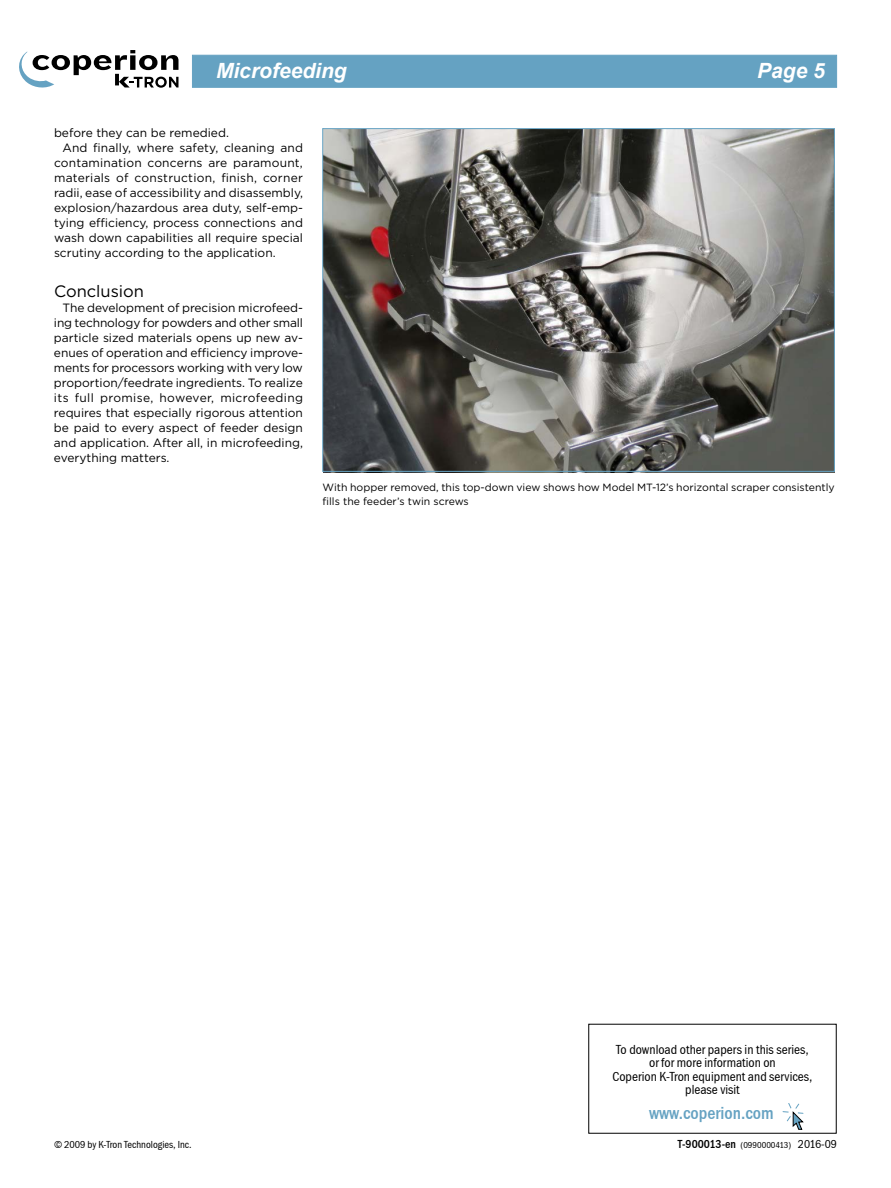
<style>
.page{position:relative;width:891px;height:1188px;background:#fff}
.page>*{position:absolute;margin:0;border:0;box-sizing:border-box;transform-origin:0 0}
.t1{font:italic 700 21px "Arial";color:#fff}
.t2{font:700 18px "Franklin Gothic Cond";color:#65a2c2}
.t3{font:16.5px "Gotham";color:#000}
.t4{font:13.5px/13.5px "Franklin Gothic Cond";color:#000;text-align:center}
.t5{font:12px/15px "Gotham";color:#000;text-align:justify}
.t6{font:12px "Gotham";letter-spacing:.02em;color:#000}
.t7{font:10.5px/13.5px "Gotham";color:#000}
.t8{font:10.5px "Franklin Gothic Cond";color:#000}
.t9{font:9px "Franklin Gothic Cond";color:#000}
.s1{font-weight:700;font-size:12px}
.s2{font-size:12px}
</style>
<div class="page">
<div style="left:192px;top:55px;width:645px;height:33px;background:#65a2c2;border:1px solid #65a2c2"></div>
<svg style="left:19px;top:50px;width:159px;height:38px"></svg>
<svg style="left:783px;top:1103px;width:20px;height:26px"></svg>
<img style="left:324px;top:130px;width:509px;height:340px">
<h1 class="t1" style="left:216px;top:57px;width:132px">Microfeeding</h1>
<h1 class="t1" style="left:757px;top:57px;width:69px">Page 5</h1>
<p class="t5" style="left:54px;top:125px;width:176px">before they can be remedied.</p>
<p class="t5" style="left:63px;top:140px;width:242px">And finally, where safety, cleaning and</p>
<p class="t5" style="left:54px;top:155px;width:250px">contamination concerns are paramount,</p>
<p class="t6" style="left:54px;top:170px;width:251px">materials of construction, finish, corner</p>
<p class="t5" style="left:54px;top:185px;width:251px">radii, ease of accessibility and disassembly,</p>
<p class="t5" style="left:54px;top:200px;width:251px">explosion/hazardous area duty, self-emp-</p>
<p class="t5" style="left:54px;top:215px;width:250px">tying efficiency, process connections and</p>
<p class="t5" style="left:54px;top:230px;width:251px">wash down capabilities all require special</p>
<p class="t5" style="left:54px;top:245px;width:223px">scrutiny according to the application.</p>
<h3 class="t3" style="left:54px;top:281px;width:92px">Conclusion</h3>
<p class="t5" style="left:54px;top:300px;width:251px;text-indent:9px">The development of precision microfeed&shy;ing technology for powders and other small particle sized materials opens up new av&shy;enues of operation and efficiency improve&shy;ments for processors working with very low proportion/feedrate ingredients. To realize its full promise, however, microfeeding requires that especially rigorous attention be paid to every aspect of feeder design and application. After all, in microfeeding, everything matters.</p>
<p class="t7" style="left:323px;top:480px;width:514px">With hopper removed, this top-down view shows how Model MT-12’s horizontal scraper consistently fills the feeder’s twin screws</p>
<p class="t4" style="left:613px;top:1043px;width:201px">To download other papers in this series, or for more information on<br>Coperion K-Tron equipment and services, please visit</p>
<h2 class="t2" style="left:649px;top:1102px;width:126px">www.coperion.com</h2>
<p class="t8" style="left:54px;top:1138px;width:139px">© 2009 by K-Tron Technologies, Inc.</p>
<p class="t9" style="left:678px;top:1140px;width:161px"><span class="s1">T-900013-en</span> (0990000413) <span class="s2">2016-09</span></p>
</div>
